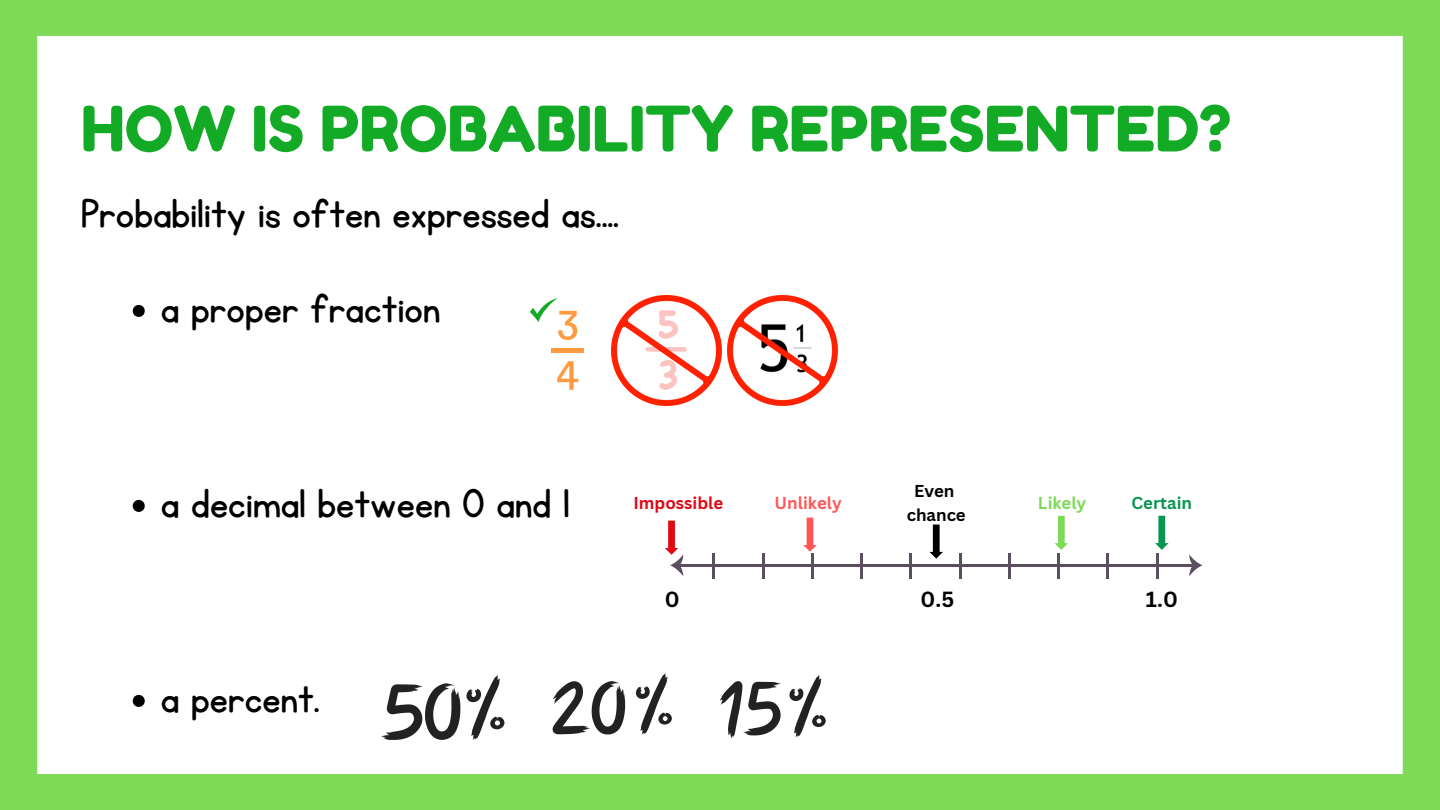
<style>
.page{position:relative;width:1440px;height:810px;background:#7ed957}
.page>*{position:absolute;margin:0;border:0;box-sizing:border-box;transform-origin:0 0}
.t1{font:62.6px "Fredoka One";color:#13ab25}
.t2{font:47px "KG Primary Penmanship";color:#000}
.t3{font:700 21.3px "Canva Sans";color:#000}
.t4{font:700 16.8px "Canva Sans";color:#e30613}
.t5{font:700 16.8px "Canva Sans";color:#000}
.t6{font:700 16.8px "Canva Sans";color:#ff5757}
.t7{font:700 16.8px "Canva Sans";color:#089451}
.t8{font:700 16.8px "Canva Sans";color:#7ed957}
</style>
<div class="page">
<div style="left:37px;top:36px;width:1366px;height:738px;background:#fff"></div>
<svg style="left:133px;top:305px;width:12px;height:12px"></svg>
<svg style="left:133px;top:500px;width:12px;height:12px"></svg>
<svg style="left:133px;top:695px;width:12px;height:12px"></svg>
<svg style="left:557px;top:361px;width:21px;height:29px"></svg>
<div style="left:552px;top:348px;width:32px;height:5px;background:#ff9a41"></div>
<img style="left:612px;top:295px;width:110px;height:110px">
<img style="left:728px;top:295px;width:109px;height:110px">
<svg style="left:530px;top:298px;width:47px;height:42px;background:#eeecd7"></svg>
<hr style="left:713px;top:553px;width:2px;height:26px;background:#5b4e60">
<hr style="left:1156px;top:553px;width:2px;height:26px;background:#5b4e60">
<hr style="left:1107px;top:553px;width:2px;height:26px;background:#5b4e60">
<hr style="left:1057px;top:553px;width:3px;height:26px;background:#5b4e60">
<hr style="left:762px;top:553px;width:2px;height:26px;background:#5b4e60">
<hr style="left:811px;top:553px;width:3px;height:26px;background:#5b4e60">
<hr style="left:1008px;top:553px;width:3px;height:26px;background:#5b4e60">
<hr style="left:861px;top:553px;width:2px;height:26px;background:#5b4e60">
<hr style="left:910px;top:553px;width:2px;height:26px;background:#5b4e60">
<hr style="left:959px;top:553px;width:2px;height:26px;background:#5b4e60">
<hr style="left:679px;top:564px;width:515px;height:2px;background:#5b4e60">
<svg style="left:1189px;top:554px;width:14px;height:22px"></svg>
<svg style="left:665px;top:521px;width:18px;height:55px"></svg>
<svg style="left:803px;top:518px;width:14px;height:34px"></svg>
<svg style="left:929px;top:525px;width:14px;height:34px"></svg>
<svg style="left:1055px;top:516px;width:13px;height:34px"></svg>
<svg style="left:1155px;top:516px;width:14px;height:34px"></svg>
<svg style="left:553px;top:681px;width:72px;height:54px;background:#a2a1a1"></svg>
<svg style="left:636px;top:673px;width:36px;height:61px;background:#bdbcbc"></svg>
<svg style="left:789px;top:675px;width:37px;height:62px;background:#bebebe"></svg>
<svg style="left:720px;top:681px;width:61px;height:58px;background:#ababab"></svg>
<svg style="left:466px;top:675px;width:38px;height:65px;background:#bdbdbd"></svg>
<svg style="left:381px;top:683px;width:79px;height:57px;background:#a2a1a1"></svg>
<p class="t1" style="left:81px;top:91px;width:1152px">HOW IS PROBABILITY REPRESENTED?</p>
<p class="t2" style="left:81px;top:191px;width:540px">Probability is often expressed as....</p>
<h1 class="t2" style="left:161px;top:286px;width:281px">a proper fraction</h1>
<h2 class="t2" style="left:161px;top:481px;width:410px">a decimal between 0 and 1</h2>
<p class="t2" style="left:161px;top:676px;width:160px">a percent.</p>
<p class="t5" style="left:914px;top:479px;width:42px">Even</p>
<p class="t5" style="left:907px;top:503px;width:61px">chance</p>
<p class="t6" style="left:775px;top:491px;width:69px">Unlikely</p>
<p class="t8" style="left:1038px;top:491px;width:50px">Likely</p>
<p class="t4" style="left:633px;top:491px;width:91px">Impossible</p>
<p class="t7" style="left:1132px;top:491px;width:62px">Certain</p>
<p class="t3" style="left:665px;top:584px;width:16px">0</p>
<p class="t3" style="left:921px;top:584px;width:35px">0.5</p>
<p class="t3" style="left:1146px;top:584px;width:33px">1.0</p>
</div>
